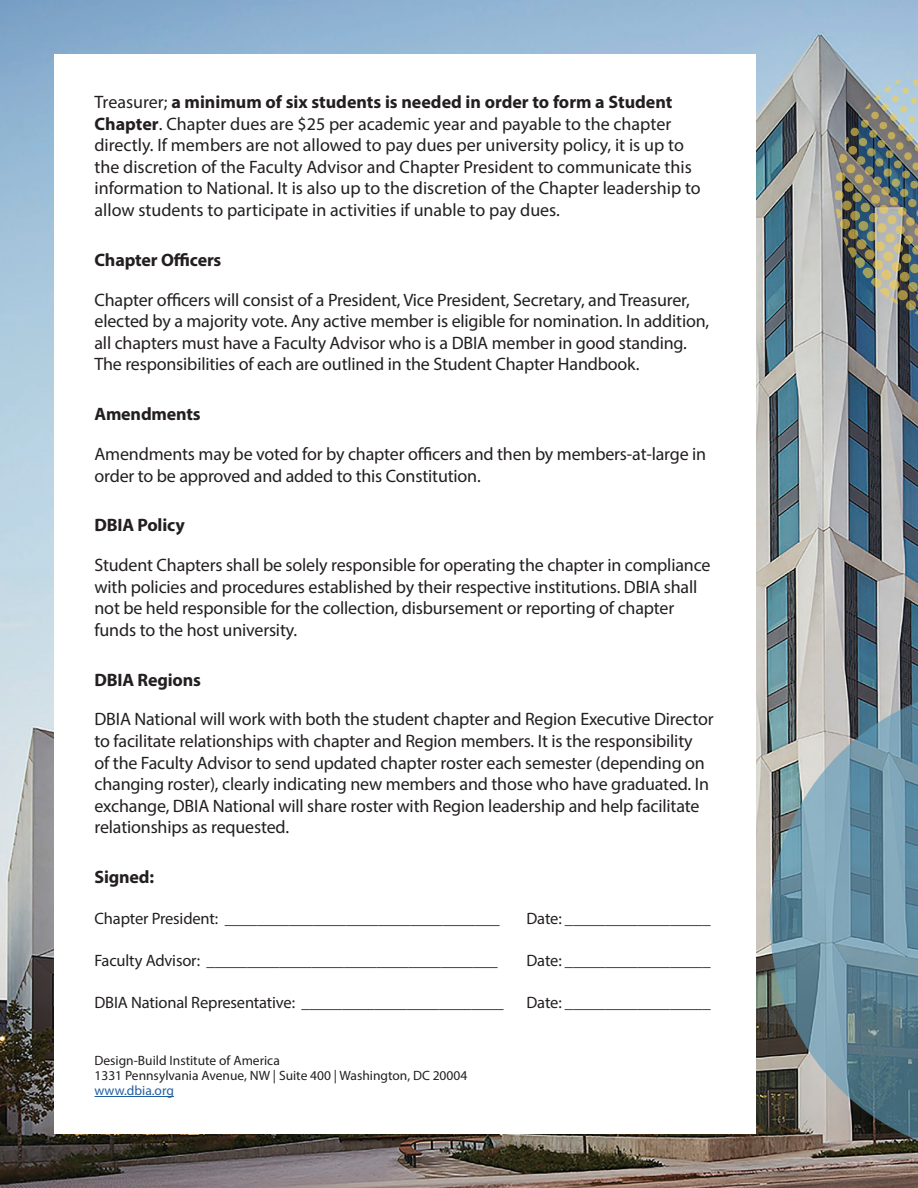
<style>
.page{position:relative;width:918px;height:1188px;background:#fff}
.page>*{position:absolute;margin:0;border:0;box-sizing:border-box;transform-origin:0 0}
.t1{font:18px/21.6px "Myriad Pro";letter-spacing:-.01em;color:#231f20}
.t2{font:700 18px "Myriad Pro";letter-spacing:-.01em;color:#231f20}
.t3{font:16.5px "Myriad Pro";letter-spacing:-.01em;color:#231f20}
.t4{font:13.5px "Myriad Pro";color:#231f20}
.t5{font:13.5px "Myriad Pro";color:#215e9f}
.s1{font-weight:700}
</style>
<div class="page">
<img style="left:0;top:0;width:918px;height:1188px">
<div style="left:54px;top:54px;width:702px;height:1080px;background:#fff"></div>
<hr style="left:94px;top:1096px;width:80px;height:1px;background:#215e9f">
<svg style="left:770px;top:685px;width:148px;height:473px;background:#728d97"></svg>
<img style="left:818px;top:61px;width:100px;height:280px">
<p class="t1" style="left:94px;top:91px;width:608px">Treasurer; <span class="s1">a minimum of six students is needed in order to form a Student Chapter</span>. Chapter dues are $25 per academic year and payable to the chapter directly. If members are not allowed to pay dues per university policy, it is up to the discretion of the Faculty Advisor and Chapter President to communicate this information to National. It is also up to the discretion of the Chapter leadership to allow students to participate in activities if unable to pay dues.</p>
<p class="t2" style="left:94px;top:248px;width:128px">Chapter Officers</p>
<p class="t1" style="left:94px;top:288px;width:616px">Chapter officers will consist of a President, Vice President, Secretary, and Treasurer, elected by a majority vote. Any active member is eligible for nomination. In addition, all chapters must have a Faculty Advisor who is a DBIA member in good standing.<br>The responsibilities of each are outlined in the Student Chapter Handbook.</p>
<p class="t2" style="left:94px;top:402px;width:108px">Amendments</p>
<p class="t1" style="left:94px;top:443px;width:613px">Amendments may be voted for by chapter officers and then by members-at-large in order to be approved and added to this Constitution.</p>
<p class="t2" style="left:94px;top:514px;width:92px">DBIA Policy</p>
<p class="t1" style="left:94px;top:554px;width:618px">Student Chapters shall be solely responsible for operating the chapter in compliance with policies and procedures established by their respective institutions. DBIA shall not be held responsible for the collection, disbursement or reporting of chapter funds to the host university.</p>
<p class="t2" style="left:94px;top:668px;width:108px">DBIA Regions</p>
<p class="t1" style="left:94px;top:708px;width:621px">DBIA National will work with both the student chapter and Region Executive Director to facilitate relationships with chapter and Region members. It is the responsibility<br>of the Faculty Advisor to send updated chapter roster each semester (depending on changing roster), clearly indicating new members and those who have graduated. In exchange, DBIA National will share roster with Region leadership and help facilitate relationships as requested.</p>
<p class="t2" style="left:94px;top:866px;width:61px">Signed:</p>
<p class="t3" style="left:94px;top:908px;width:407px">Chapter President: __________________________________</p>
<p class="t3" style="left:527px;top:908px;width:186px">Date: __________________</p>
<p class="t3" style="left:94px;top:950px;width:405px">Faculty Advisor: ____________________________________</p>
<p class="t3" style="left:527px;top:950px;width:186px">Date: __________________</p>
<p class="t3" style="left:94px;top:992px;width:411px">DBIA National Representative: _________________________</p>
<p class="t3" style="left:527px;top:992px;width:186px">Date: __________________</p>
<p class="t4" style="left:94px;top:1052px;width:187px">Design-Build Institute of America</p>
<p class="t4" style="left:94px;top:1067px;width:374px">1331 Pennsylvania Avenue, NW | Suite 400 | Washington, DC 20004</p>
<p class="t5" style="left:94px;top:1082px;width:81px">www.dbia.org</p>
</div>
